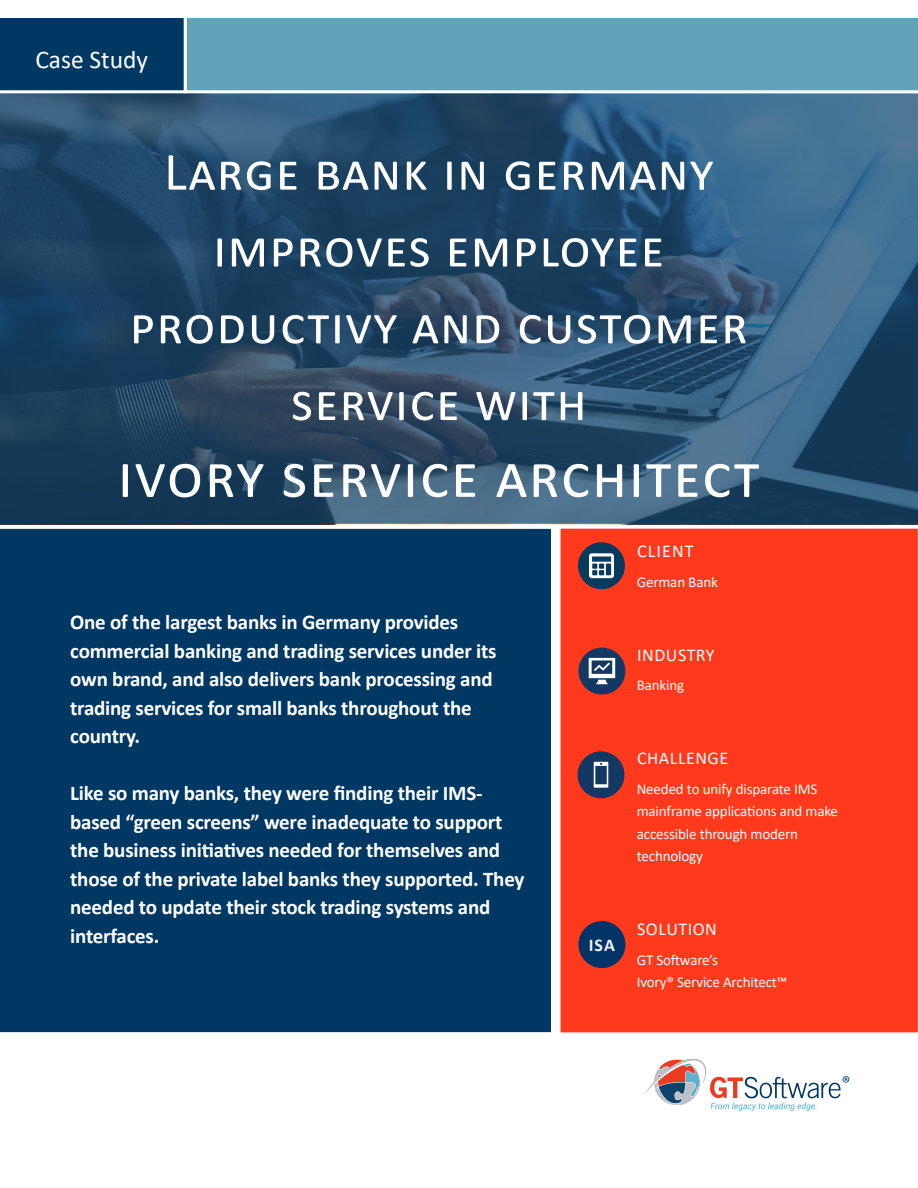
<style>
.page{position:relative;width:918px;height:1188px;background:#fff}
.page>*{position:absolute;margin:0;border:0;box-sizing:border-box;transform-origin:0 0}
.t1{font:63px "Calibri";letter-spacing:.025em;color:#fff}
.t2{font:54px/76.8px "Calibri";letter-spacing:.025em;color:#fff;text-align:center}
.t3{font:25.5px "Calibri";color:#fff}
.t4{font:700 21px/28.5px "Calibri";letter-spacing:-.01em;color:#fff}
.Subhead{font:18px "Calibri";letter-spacing:.03em;color:#fff}
.t5{font:700 18px "Calibri";color:#f1f2f5}
.Subhead-2{font:15px "Calibri";letter-spacing:-.01em;color:#fff}
</style>
<div class="page">
<div style="left:0;top:529px;width:551px;height:503px;background:#003864"></div>
<svg style="left:0;top:93px;width:918px;height:431px;background:#294e6d"></svg>
<svg style="left:644px;top:1059px;width:205px;height:52px"></svg>
<div style="left:560px;top:528px;width:358px;height:505px;background:#ff3a1c"></div>
<div style="left:0;top:18px;width:184px;height:73px;background:#003864"></div>
<div style="left:186px;top:18px;width:732px;height:73px;background:#63a3b9"></div>
<div style="left:578px;top:648px;width:47px;height:47px;background:#133863;border-radius:50%"></div>
<svg style="left:589px;top:658px;width:26px;height:26px"></svg>
<div style="left:577px;top:751px;width:47px;height:47px;background:#133863;border-radius:50%"></div>
<svg style="left:594px;top:762px;width:14px;height:26px"></svg>
<div style="left:578px;top:542px;width:47px;height:47px;background:#083a5e;border-radius:50%"></div>
<svg style="left:589px;top:553px;width:25px;height:25px"></svg>
<div style="left:578px;top:921px;width:47px;height:47px;background:#036;border-radius:50%"></div>
<p class="t3" style="left:35px;top:42px;width:114px">Case Study</p>
<p class="t2" style="left:130px;top:132px;width:620px">Large bank in germany improves employee productivy and customer service with</p>
<p class="t1" style="left:118px;top:432px;width:644px">ivory service architect</p>
<p class="t4" style="left:70px;top:608px;width:428px">One of the largest banks in Germany provides commercial banking and trading services under its own brand, and also delivers bank processing and trading services for small banks throughout the country.</p>
<p class="t4" style="left:70px;top:779px;width:456px">Like so many banks, they were finding their IMS&shy;based “green screens” were inadequate to support the business initiatives needed for themselves and those of the private label banks they supported. They needed to update their stock trading systems and interfaces.</p>
<p class="Subhead" style="left:637px;top:539px;width:58px">CLIENT</p>
<p class="Subhead-2" style="left:637px;top:571px;width:83px">German Bank</p>
<p class="Subhead" style="left:637px;top:642px;width:79px">INDUSTRY</p>
<p class="Subhead-2" style="left:637px;top:675px;width:49px">Banking</p>
<p class="Subhead" style="left:637px;top:746px;width:93px">CHALLENGE</p>
<p class="Subhead-2" style="left:637px;top:778px;width:182px">Needed to unify disparate IMS</p>
<p class="Subhead-2" style="left:637px;top:801px;width:203px">mainframe applications and make</p>
<p class="Subhead-2" style="left:637px;top:823px;width:163px">accessible through modern</p>
<p class="Subhead-2" style="left:637px;top:846px;width:68px">technology</p>
<p class="t5" style="left:589px;top:932px;width:28px">ISA</p>
<p class="Subhead" style="left:637px;top:917px;width:81px">SOLUTION</p>
<p class="Subhead-2" style="left:637px;top:949px;width:83px">GT Software’s</p>
<p class="Subhead-2" style="left:637px;top:972px;width:152px">Ivory® Service Architect™</p>
</div>
